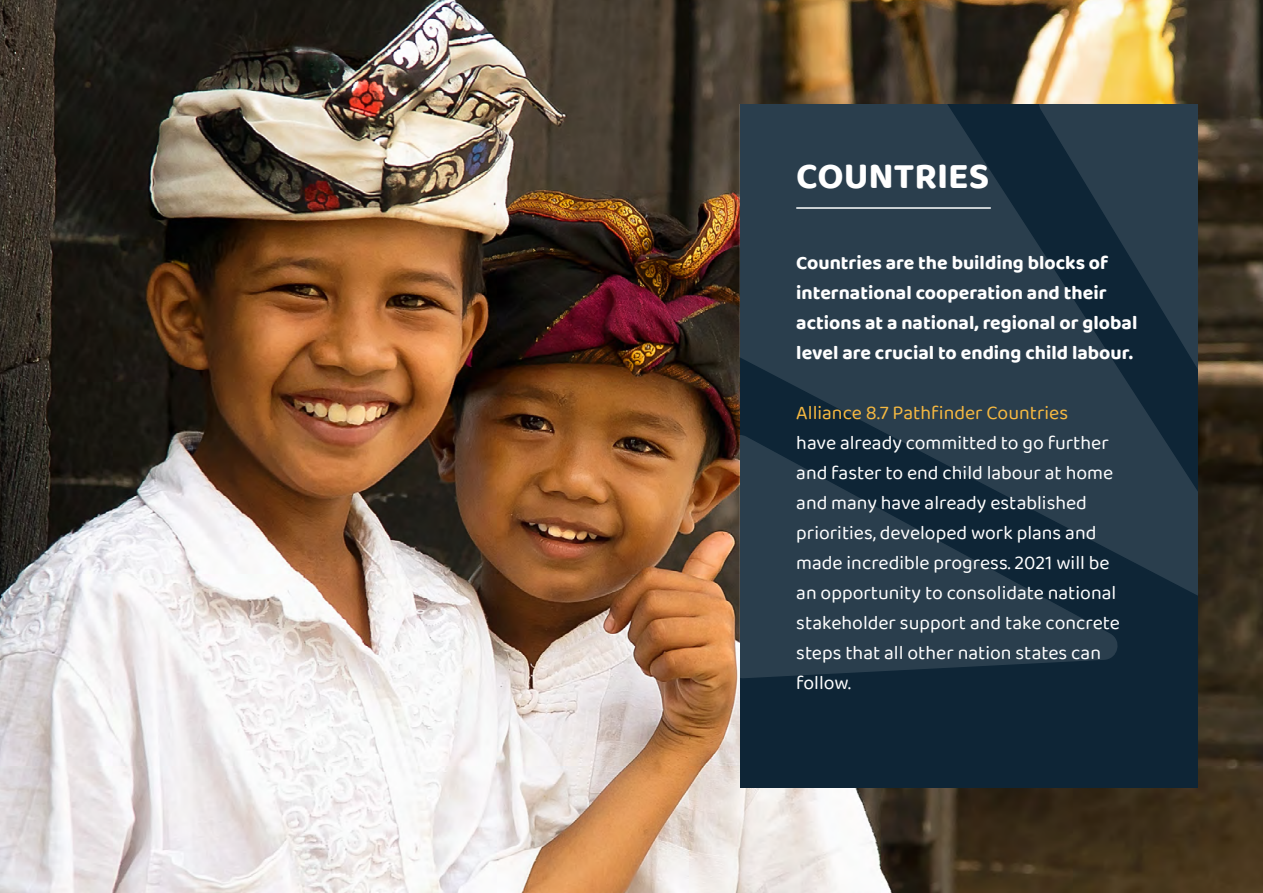
<style>
.page{position:relative;width:1263px;height:893px;background:#fff}
.page>*{position:absolute;margin:0;border:0;box-sizing:border-box;transform-origin:0 0}
.t1{font:700 37.5px "Baloo 2";color:#fff}
.t2{font:19.5px/30px "Baloo 2";color:#fff}
.t3{font:700 19.5px/30px "Baloo 2";color:#fff}
.t4{font:19.5px "Baloo 2";color:#f6b941}
</style>
<div class="page">
<img style="left:0;top:0;width:1263px;height:893px">
<div style="left:740px;top:105px;width:457px;height:683px;background:#0e2536"></div>
<svg style="left:740px;top:105px;width:457px;height:490px;background:#263a4a"></svg>
<svg style="left:740px;top:432px;width:383px;height:246px;fill:#2a3e4d"></svg>
<svg style="left:1036px;top:105px;width:161px;height:377px;fill:#2a3e4d"></svg>
<hr style="left:796px;top:207px;width:195px;height:2px;background:#fff">
<h1 class="t1" style="left:796px;top:153px;width:194px">COUNTRIES</h1>
<p class="t3" style="left:796px;top:247px;width:343px">Countries are the building blocks of international cooperation and their actions at a national, regional or global level are crucial to ending child labour.</p>
<p class="t4" style="left:796px;top:399px;width:273px">Alliance 8.7 Pathfinder Countries</p>
<p class="t2" style="left:796px;top:428px;width:325px">have already committed to go further and faster to end child labour at home and many have already established priorities, developed work plans and made incredible progress. 2021 will be an opportunity to consolidate national stakeholder support and take concrete steps that all other nation states can follow.</p>
</div>
